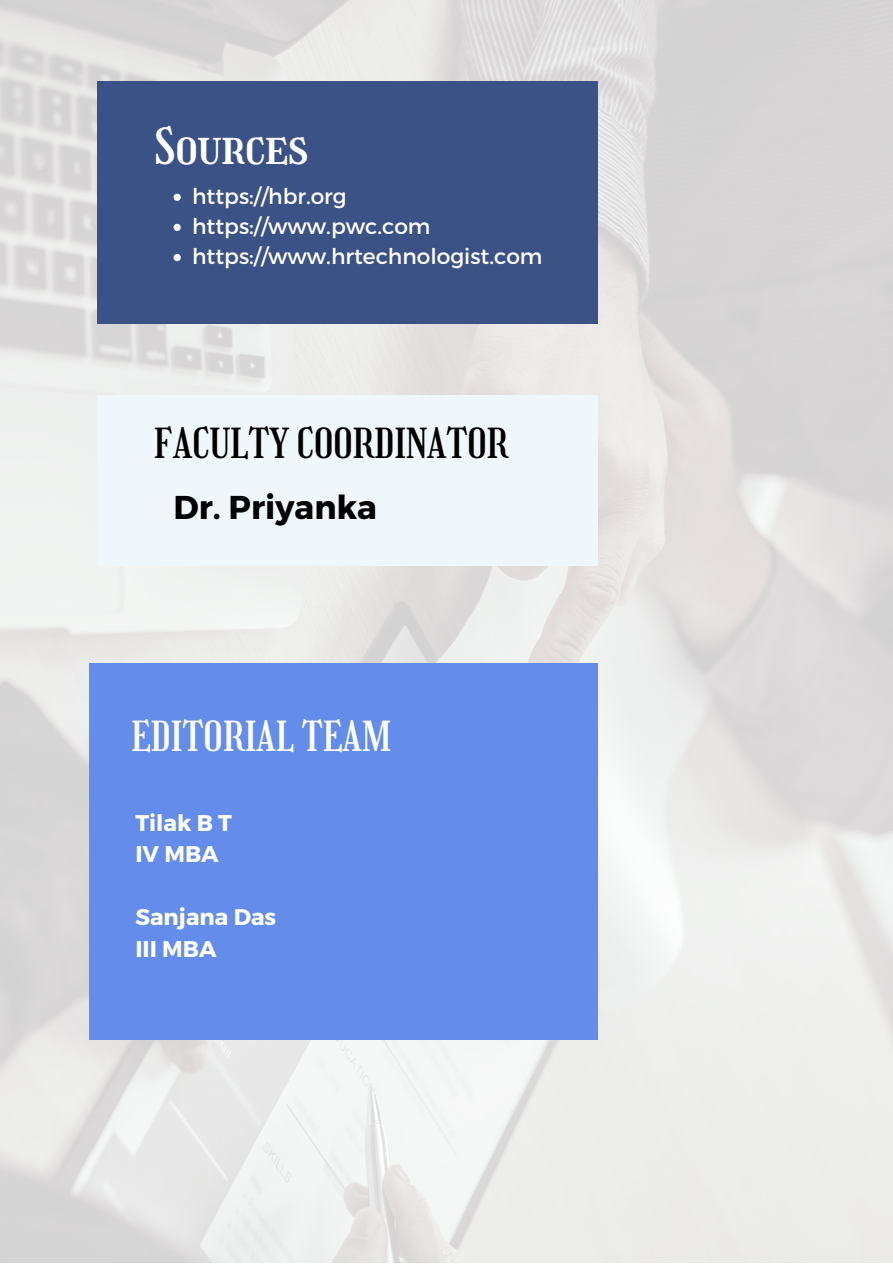
<style>
.page{position:relative;width:893px;height:1264px;background:#fff}
.page>*{position:absolute;margin:0;border:0;box-sizing:border-box;transform-origin:0 0}
.t1{font:48.45px "Girassol";color:#fff}
.t2{font:40.5px "Girassol";color:#000}
.t3{font:40.5px "Girassol";color:#fff}
.t4{font:700 33px "Montserrat";color:#000}
.t5{font:700 22.65px "Montserrat";color:#fff}
.t6{font:21.75px "Montserrat";color:#fff}
</style>
<div class="page">
<img style="left:0;top:0;width:892px;height:1262px">
<div style="left:97px;top:81px;width:500px;height:243px;background:#3b5286"></div>
<div style="left:97px;top:396px;width:500px;height:170px;background:#f0f7fa"></div>
<div style="left:89px;top:663px;width:508px;height:376px;background:#638ceb"></div>
<svg style="left:173px;top:194px;width:8px;height:7px"></svg>
<svg style="left:173px;top:224px;width:8px;height:7px"></svg>
<svg style="left:173px;top:254px;width:8px;height:7px"></svg>
<p class="t1" style="left:155px;top:118px;width:155px">Sources</p>
<p class="t6" style="left:192px;top:182px;width:156px">https://hbr.org</p>
<p class="t6" style="left:192px;top:212px;width:240px">https://www.pwc.com</p>
<p class="t6" style="left:192px;top:242px;width:352px">https://www.hrtechnologist.com</p>
<p class="t2" style="left:154px;top:420px;width:356px">FACULTY COORDINATOR</p>
<p class="t4" style="left:173px;top:485px;width:205px">Dr. Priyanka</p>
<p class="t3" style="left:131px;top:713px;width:262px">EDITORIAL TEAM</p>
<p class="t5" style="left:135px;top:808px;width:98px">Tilak B T</p>
<p class="t5" style="left:135px;top:839px;width:85px">IV MBA</p>
<p class="t5" style="left:135px;top:902px;width:142px">Sanjana Das</p>
<p class="t5" style="left:135px;top:933px;width:83px">III MBA</p>
</div>
